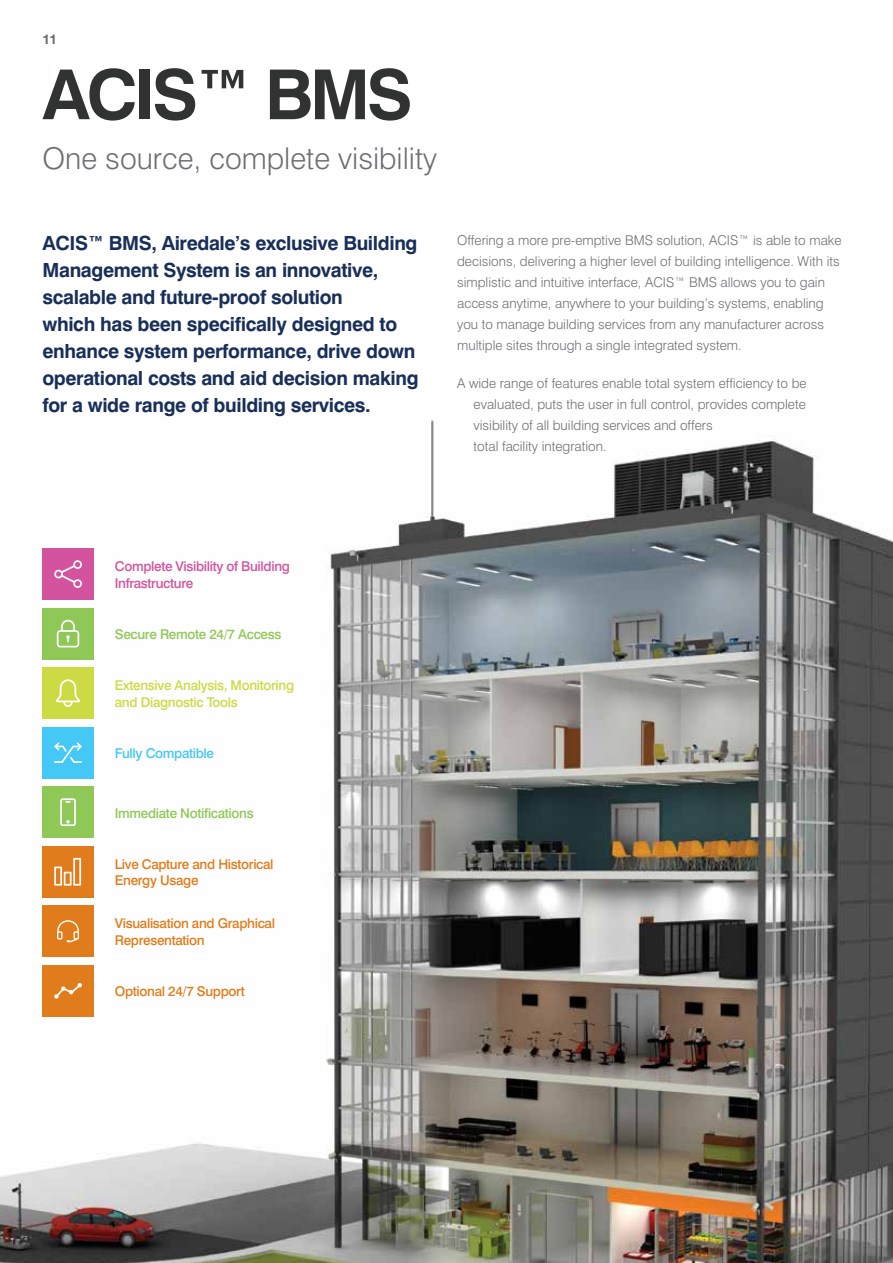
<style>
.page{position:relative;width:893px;height:1263px;background:#fff}
.page>*{position:absolute;margin:0;border:0;box-sizing:border-box;transform-origin:0 0}
.t1{font:700 69px "Swiss 721 BT";letter-spacing:-.05em;color:#313232}
.t2{font:300 30px "Swiss 721 BT";color:#6d6e71}
.t3{font:700 19.5px/27px "Swiss 721 BT";letter-spacing:-.02em;color:#182f59}
.t4{font:300 13.5px/21px "Swiss 721 BT";color:#6d6e71}
.t5{font:500 13.5px/16.5px "Swiss 721 BT";letter-spacing:-.025em;color:#e17c1c}
.t6{font:500 13.5px/16.5px "Swiss 721 BT";letter-spacing:-.025em;color:#ccda43}
.t7{font:500 13.5px "Swiss 721 BT";letter-spacing:-.025em;color:#90c858}
.t8{font:500 13.5px/16.5px "Swiss 721 BT";letter-spacing:-.025em;color:#d3539e}
.t9{font:500 13.5px "Swiss 721 BT";letter-spacing:-.025em;color:#44c8f5}
.t10{font:700 13.5px "Helvetica Neue LT Std";color:#6d6e71}
</style>
<div class="page">
<img style="left:0;top:419px;width:893px;height:844px">
<div style="left:43px;top:549px;width:51px;height:51px;background:#d3539e"></div>
<div style="left:43px;top:608px;width:51px;height:51px;background:#90c858"></div>
<div style="left:43px;top:668px;width:51px;height:51px;background:#ccda43"></div>
<div style="left:43px;top:727px;width:51px;height:51px;background:#44c8f5"></div>
<div style="left:43px;top:787px;width:51px;height:51px;background:#90c858"></div>
<div style="left:43px;top:846px;width:51px;height:51px;background:#e17c1c"></div>
<div style="left:43px;top:906px;width:51px;height:51px;background:#e17c1c"></div>
<div style="left:43px;top:965px;width:51px;height:51px;background:#e17c1c"></div>
<svg style="left:54px;top:560px;width:28px;height:28px"></svg>
<svg style="left:57px;top:620px;width:22px;height:27px"></svg>
<svg style="left:56px;top:679px;width:24px;height:28px"></svg>
<svg style="left:54px;top:742px;width:28px;height:21px"></svg>
<svg style="left:60px;top:798px;width:16px;height:28px"></svg>
<svg style="left:54px;top:858px;width:27px;height:27px"></svg>
<svg style="left:57px;top:920px;width:22px;height:22px"></svg>
<svg style="left:54px;top:983px;width:28px;height:15px"></svg>
<p class="t10" style="left:43px;top:30px;width:16px">11</p>
<h1 class="t1" style="left:43px;top:53px;width:372px">ACIS™ BMS</h1>
<h2 class="t2" style="left:43px;top:140px;width:396px">One source, complete visibility</h2>
<p class="t3" style="left:43px;top:229px;width:378px">ACIS™ BMS, Airedale’s exclusive Building Management System is an innovative, scalable and future-proof solution<br>which has been specifically designed to enhance system performance, drive down operational costs and aid decision making for a wide range of building services.</p>
<p class="t4" style="left:457px;top:229px;width:386px">Offering a more pre-emptive BMS solution, ACIS™ is able to make decisions, delivering a higher level of building intelligence. With its simplistic and intuitive interface, ACIS™ BMS allows you to gain access anytime, anywhere to your building’s systems, enabling you to manage building services from any manufacturer across multiple sites through a single integrated system.</p>
<p class="t4" style="left:474px;top:372px;width:334px;text-indent:-16px">A wide range of features enable total system efficiency to be evaluated, puts the user in full control, provides complete visibility of all building services and offers<br>total facility integration.</p>
<p class="t8" style="left:115px;top:558px;width:177px">Complete Visibility of Building<br>Infrastructure</p>
<p class="t7" style="left:115px;top:626px;width:168px">Secure Remote 24/7 Access</p>
<p class="t6" style="left:115px;top:677px;width:181px">Extensive Analysis, Monitoring and Diagnostic Tools</p>
<p class="t9" style="left:115px;top:745px;width:101px">Fully Compatible</p>
<p class="t7" style="left:115px;top:805px;width:140px">Immediate Notifications</p>
<p class="t5" style="left:115px;top:856px;width:160px">Live Capture and Historical<br>Energy Usage</p>
<p class="t5" style="left:115px;top:915px;width:162px">Visualisation and Graphical<br>Representation</p>
<p class="t5" style="left:115px;top:983px;width:131px">Optional 24/7 Support</p>
</div>
